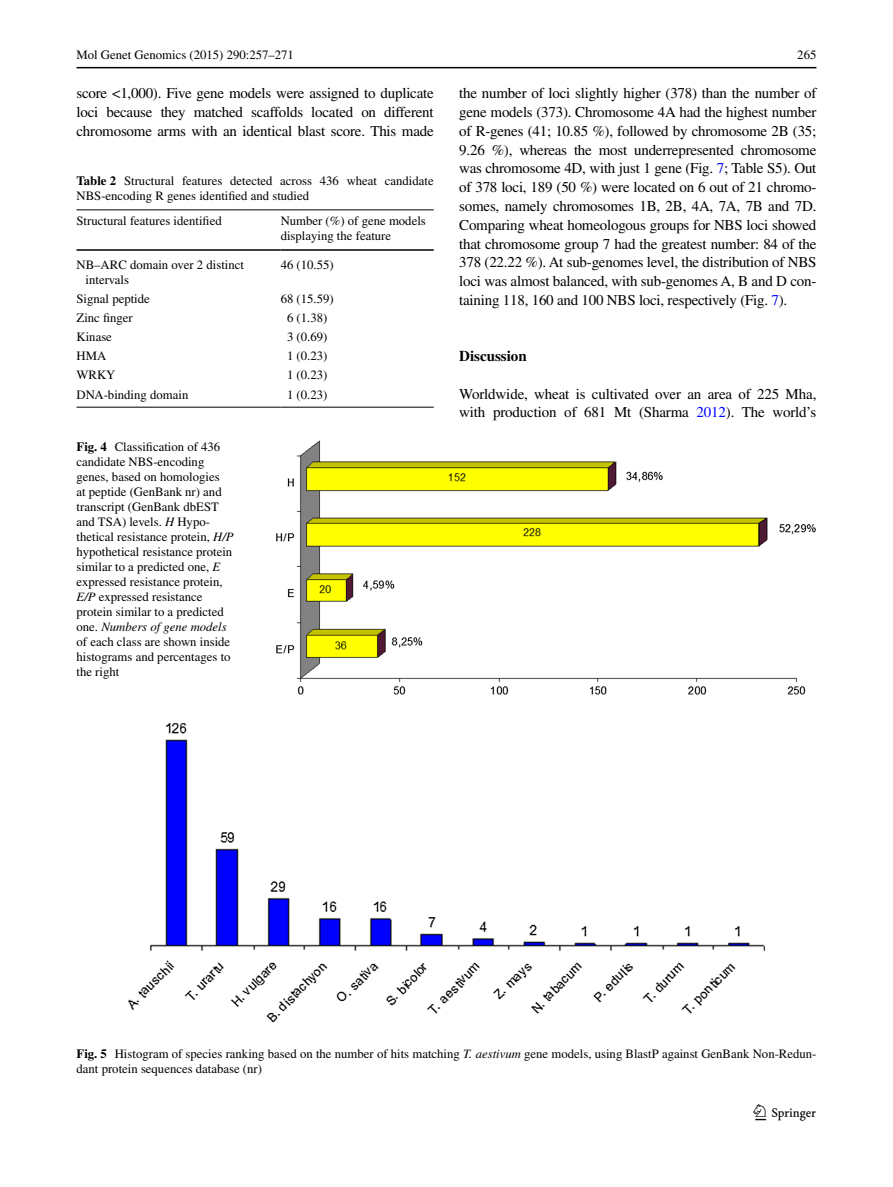
<style>
.page{position:relative;width:893px;height:1187px;background:#fff}
.page>*{position:absolute;margin:0;border:0;box-sizing:border-box;transform-origin:0 0}
.t1{font:22.5px "Springnew";color:#000}
.t2{font:15px/18.8px "Times";letter-spacing:-.015em;color:#000;text-align:justify}
.t3{font:700 15px "Times";color:#000}
.t4{font:12.75px/15px "Times";color:#000}
.s1{color:#00f}
.s2{font-weight:700}
.s3{font-style:italic}
</style>
<div class="page">
<hr style="left:77px;top:67px;width:739px;height:1px;background:#000">
<hr style="left:77px;top:209px;width:204px;height:1px;background:#000">
<hr style="left:77px;top:249px;width:204px;height:2px;background:#000">
<hr style="left:281px;top:209px;width:153px;height:1px;background:#000">
<hr style="left:281px;top:249px;width:153px;height:2px;background:#000">
<hr style="left:77px;top:407px;width:204px;height:1px;background:#000">
<hr style="left:281px;top:407px;width:153px;height:1px;background:#000">
<img style="left:276px;top:441px;width:540px;height:253px">
<img style="left:128px;top:723px;width:637px;height:299px">
<p class="t4" style="left:77px;top:48px;width:219px">Mol Genet Genomics (2015) 290:257–271</p>
<p class="t4" style="left:797px;top:48px;width:21px">265</p>
<p class="t2" style="left:77px;top:84px;width:359px">score &lt;1,000). Five gene models were assigned to duplicate loci because they matched scaffolds located on different chromosome arms with an identical blast score. This made</p>
<p class="t2" style="left:459px;top:84px;width:359px">the number of loci slightly higher (378) than the number of gene models (373). Chromosome 4A had the highest number of R-genes (41; 10.85 %), followed by chromosome 2B (35; 9.26 %), whereas the most underrepresented chromosome was chromosome 4D, with just 1 gene (Fig. <span class="s1">7</span>; Table S5). Out of 378 loci, 189 (50 %) were located on 6 out of 21 chromo&shy;somes, namely chromosomes 1B, 2B, 4A, 7A, 7B and 7D.<br>Comparing wheat homeologous groups for NBS loci showed that chromosome group 7 had the greatest number: 84 of the 378 (22.22 %). At sub-genomes level, the distribution of NBS loci was almost balanced, with sub-genomes A, B and D con&shy;taining 118, 160 and 100 NBS loci, respectively (Fig. <span class="s1">7</span>).</p>
<p class="t4" style="left:77px;top:173px;width:359px"><span class="s2">Table 2</span> Structural features detected across 436 wheat candidate<br>NBS-encoding R genes identified and studied</p>
<p class="t4" style="left:77px;top:213px;width:147px">Structural features identified</p>
<p class="t4" style="left:281px;top:213px;width:147px">Number (%) of gene models displaying the feature</p>
<p class="t4" style="left:86px;top:257px;width:160px;text-indent:-9px">NB–ARC domain over 2 distinct intervals</p>
<p class="t4" style="left:281px;top:257px;width:55px">46 (10.55)</p>
<p class="t4" style="left:77px;top:291px;width:75px">Signal peptide</p>
<p class="t4" style="left:281px;top:291px;width:55px">68 (15.59)</p>
<p class="t4" style="left:77px;top:310px;width:58px">Zinc finger</p>
<p class="t4" style="left:287px;top:310px;width:42px">6 (1.38)</p>
<p class="t4" style="left:77px;top:329px;width:37px">Kinase</p>
<p class="t4" style="left:287px;top:329px;width:42px">3 (0.69)</p>
<p class="t4" style="left:77px;top:348px;width:31px">HMA</p>
<p class="t4" style="left:287px;top:348px;width:42px">1 (0.23)</p>
<p class="t4" style="left:77px;top:367px;width:40px">WRKY</p>
<p class="t4" style="left:287px;top:367px;width:42px">1 (0.23)</p>
<p class="t4" style="left:77px;top:387px;width:113px">DNA-binding domain</p>
<p class="t4" style="left:287px;top:387px;width:42px">1 (0.23)</p>
<p class="t3" style="left:459px;top:347px;width:69px">Discussion</p>
<p class="t2" style="left:459px;top:384px;width:359px">Worldwide, wheat is cultivated over an area of 225 Mha, with production of 681 Mt (Sharma <span class="s1">2012</span>). The world’s</p>
<p class="t4" style="left:77px;top:439px;width:159px"><span class="s2">Fig. 4</span> Classification of 436 candidate NBS-encoding genes, based on homologies<br>at peptide (GenBank nr) and transcript (GenBank dbEST and TSA) levels. <span class="s3">H</span> Hypo&shy;thetical resistance protein, <span class="s3">H/P </span>hypothetical resistance protein similar to a predicted one, <span class="s3">E </span>expressed resistance protein,<br><span class="s3">E/P</span> expressed resistance protein similar to a predicted one. <span class="s3">Numbers of gene models </span>of each class are shown inside histograms and percentages to the right</p>
<p class="t4" style="left:77px;top:1045px;width:741px"><span class="s2">Fig. 5</span> Histogram of species ranking based on the number of hits matching <span class="s3">T. aestivum</span> gene models, using BlastP against GenBank Non-Redun&shy;dant protein sequences database (nr)</p>
<h1 class="t1" style="left:755px;top:1104px;width:62px">1 3</h1>
</div>
